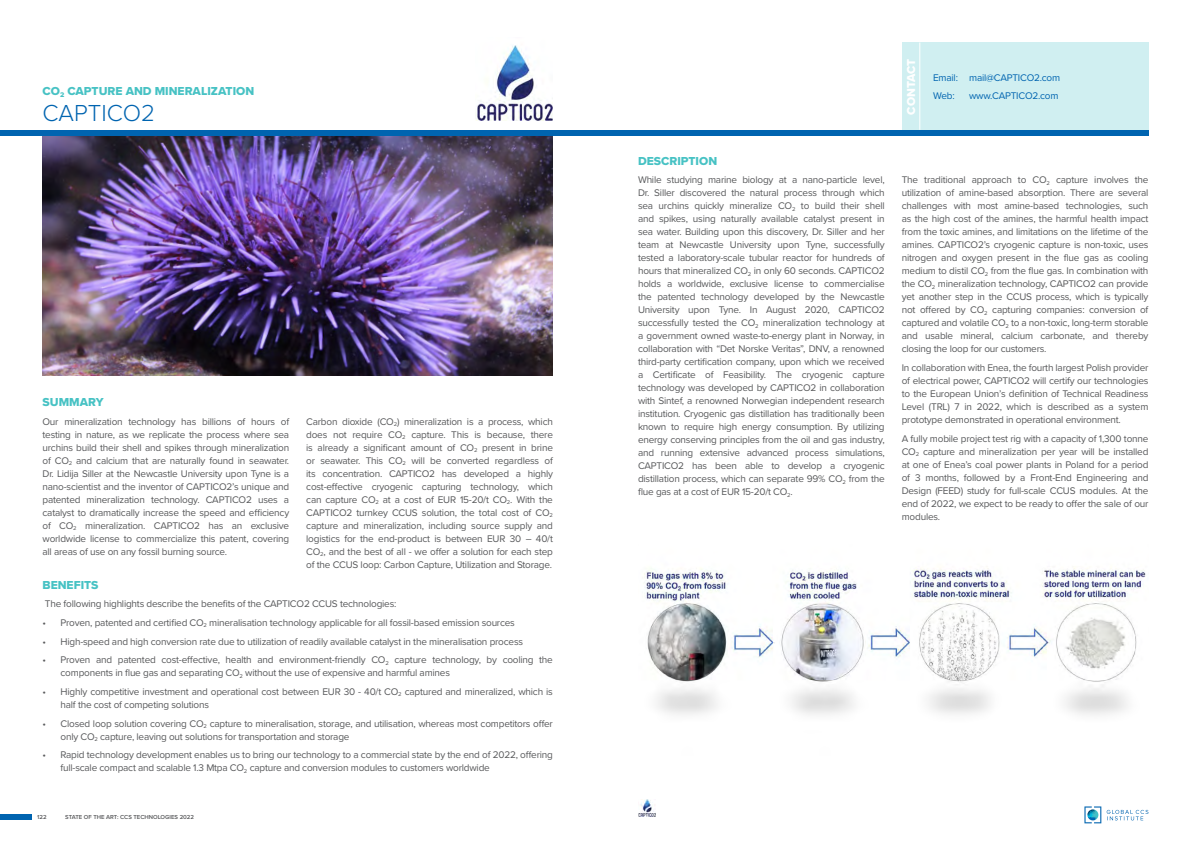
<style>
.page{position:relative;width:1191px;height:842px;background:#fff}
.page>*{position:absolute;margin:0;border:0;box-sizing:border-box;transform-origin:0 0}
.t1{font:300 24px "Proxima Nova";color:#0064b0}
.t2{font:12px "Proxima Nova Extrabld";color:#47c2c4}
.t3{font:12px "Proxima Nova Extrabld";color:#fff}
.t4{font:10px/13px "Proxima Nova";letter-spacing:-.02em;color:#58595b;text-align:justify}
.t5{font:10px/18px "Proxima Nova";letter-spacing:-.02em;color:#0064b0}
.t6{font:600 6px "Proxima Nova";color:#58595b}
</style>
<div class="page">
<div style="left:901px;top:43px;width:247px;height:87px;background:#d0eff1"></div>
<div style="left:0;top:814px;width:31px;height:5px;background:#0064b0"></div>
<svg style="left:1084px;top:806px;width:64px;height:17px"></svg>
<hr style="left:919px;top:43px;width:1px;height:87px;background:#fff">
<img style="left:43px;top:136px;width:510px;height:240px">
<img style="left:644px;top:568px;width:502px;height:147px">
<div style="left:0;top:130px;width:1148px;height:6px;background:#0064b0"></div>
<img style="left:475px;top:45px;width:78px;height:76px">
<img style="left:638px;top:799px;width:17px;height:17px">
<p class="t2" style="left:43px;top:82px;width:213px">CO<sub>2</sub> CAPTURE AND MINERALIZATION</p>
<h1 class="t1" style="left:43px;top:95px;width:114px">CAPTICO2</h1>
<p class="t2" style="left:43px;top:393px;width:63px">SUMMARY</p>
<p class="t4" style="left:43px;top:414px;width:248px">Our mineralization technology has billions of hours of testing in nature, as we replicate the process where sea urchins build their shell and spikes through mineralization of CO<sub>2</sub> and calcium that are naturally found in seawater.<br>Dr. Lidija Siller at the Newcastle University upon Tyne is a nano-scientist and the inventor of CAPTICO2’s unique and patented mineralization technology. CAPTICO2 uses a catalyst to dramatically increase the speed and efficiency of CO<sub>2</sub> mineralization. CAPTICO2 has an exclusive worldwide license to commercialize this patent, covering all areas of use on any fossil burning source.</p>
<p class="t4" style="left:306px;top:414px;width:248px">Carbon dioxide (CO<sub>2</sub>) mineralization is a process, which does not require CO<sub>2</sub> capture. This is because, there is already a significant amount of CO<sub>2</sub> present in brine or seawater. This CO<sub>2</sub> will be converted regardless of its concentration. CAPTICO2 has developed a highly cost-effective cryogenic capturing technology, which can capture CO<sub>2</sub> at a cost of EUR 15-20/t CO<sub>2</sub>. With the CAPTICO2 turnkey CCUS solution, the total cost of CO<sub>2 </sub>capture and mineralization, including source supply and logistics for the end-product is between EUR 30 – 40/t CO<sub>2</sub>, and the best of all - we offer a solution for each step of the CCUS loop: Carbon Capture, Utilization and Storage.</p>
<p class="t4" style="left:45px;top:597px;width:353px">The following highlights describe the benefits of the CAPTICO2 CCUS technologies:</p>
<p class="t4" style="left:43px;top:616px;width:474px">• Proven, patented and certified CO<sub>2</sub> mineralisation technology applicable for all fossil-based emission sources</p>
<p class="t4" style="left:43px;top:634px;width:482px">• High-speed and high conversion rate due to utilization of readily available catalyst in the mineralisation process</p>
<p class="t4" style="left:61px;top:653px;width:494px;text-indent:-18px">• Proven and patented cost-effective, health and environment-friendly CO<sub>2</sub> capture technology, by cooling the components in flue gas and separating CO<sub>2</sub> without the use of expensive and harmful amines</p>
<p class="t4" style="left:61px;top:685px;width:494px;text-indent:-18px">• Highly competitive investment and operational cost between EUR 30 - 40/t CO<sub>2</sub> captured and mineralized, which is half the cost of competing solutions</p>
<p class="t4" style="left:61px;top:716px;width:494px;text-indent:-18px">• Closed loop solution covering CO<sub>2</sub> capture to mineralisation, storage, and utilisation, whereas most competitors offer only CO<sub>2</sub> capture, leaving out solutions for transportation and storage</p>
<p class="t4" style="left:61px;top:748px;width:494px;text-indent:-18px">• Rapid technology development enables us to bring our technology to a commercial state by the end of 2022, offering full-scale compact and scalable 1.3 Mtpa CO<sub>2</sub> capture and conversion modules to customers worldwide</p>
<p class="t2" style="left:43px;top:576px;width:57px">BENEFITS</p>
<p class="t6" style="left:37px;top:813px;width:11px">122</p>
<p class="t6" style="left:65px;top:812px;width:130px">STATE OF THE ART: CCS TECHNOLOGIES 2022</p>
<p class="t3" style="left:902px;top:115px;width:58px;rotate:-90deg">CONTACT</p>
<p class="t5" style="left:933px;top:68px;width:129px">Email: mail@CAPTICO2.com<br>Web:</p>
<p class="t5" style="left:969px;top:86px;width:91px">www.CAPTICO2.com</p>
<p class="t2" style="left:638px;top:152px;width:81px">DESCRIPTION</p>
<p class="t4" style="left:638px;top:173px;width:248px">While studying marine biology at a nano-particle level, Dr. Siller discovered the natural process through which sea urchins quickly mineralize CO<sub>2</sub> to build their shell and spikes, using naturally available catalyst present in sea water. Building upon this discovery, Dr. Siller and her team at Newcastle University upon Tyne, successfully tested a laboratory-scale tubular reactor for hundreds of hours that mineralized CO<sub>2</sub> in only 60 seconds. CAPTICO2 holds a worldwide, exclusive license to commercialise the patented technology developed by the Newcastle University upon Tyne. In August 2020, CAPTICO2 successfully tested the CO<sub>2</sub> mineralization technology at a government owned waste-to-energy plant in Norway, in collaboration with “Det Norske Veritas”, DNV, a renowned third-party certification company, upon which we received a Certificate of Feasibility. The cryogenic capture technology was developed by CAPTICO2 in collaboration with Sintef, a renowned Norwegian independent research institution. Cryogenic gas distillation has traditionally been known to require high energy consumption. By utilizing energy conserving principles from the oil and gas industry, and running extensive advanced process simulations, CAPTICO2 has been able to develop a cryogenic distillation process, which can separate 99% CO<sub>2</sub> from the flue gas at a cost of EUR 15-20/t CO<sub>2</sub>.</p>
<p class="t4" style="left:901px;top:173px;width:248px">The traditional approach to CO<sub>2</sub> capture involves the utilization of amine-based absorption. There are several challenges with most amine-based technologies, such as the high cost of the amines, the harmful health impact from the toxic amines, and limitations on the lifetime of the amines. CAPTICO2’s cryogenic capture is non-toxic, uses nitrogen and oxygen present in the flue gas as cooling medium to distil CO<sub>2</sub> from the flue gas. In combination with the CO<sub>2</sub> mineralization technology, CAPTICO2 can provide yet another step in the CCUS process, which is typically not offered by CO<sub>2</sub> capturing companies: conversion of captured and volatile CO<sub>2</sub> to a non-toxic, long-term storable and usable mineral, calcium carbonate, and thereby closing the loop for our customers.</p>
<p class="t4" style="left:901px;top:361px;width:248px">In collaboration with Enea, the fourth largest Polish provider of electrical power, CAPTICO2 will certify our technologies to the European Union’s definition of Technical Readiness Level (TRL) 7 in 2022, which is described as a system prototype demonstrated in operational environment.</p>
<p class="t4" style="left:901px;top:431px;width:248px">A fully mobile project test rig with a capacity of 1,300 tonne CO<sub>2</sub> capture and mineralization per year will be installed at one of Enea’s coal power plants in Poland for a period of 3 months, followed by a Front-End Engineering and Design (FEED) study for full-scale CCUS modules. At the end of 2022, we expect to be ready to offer the sale of our modules.</p>
</div>
